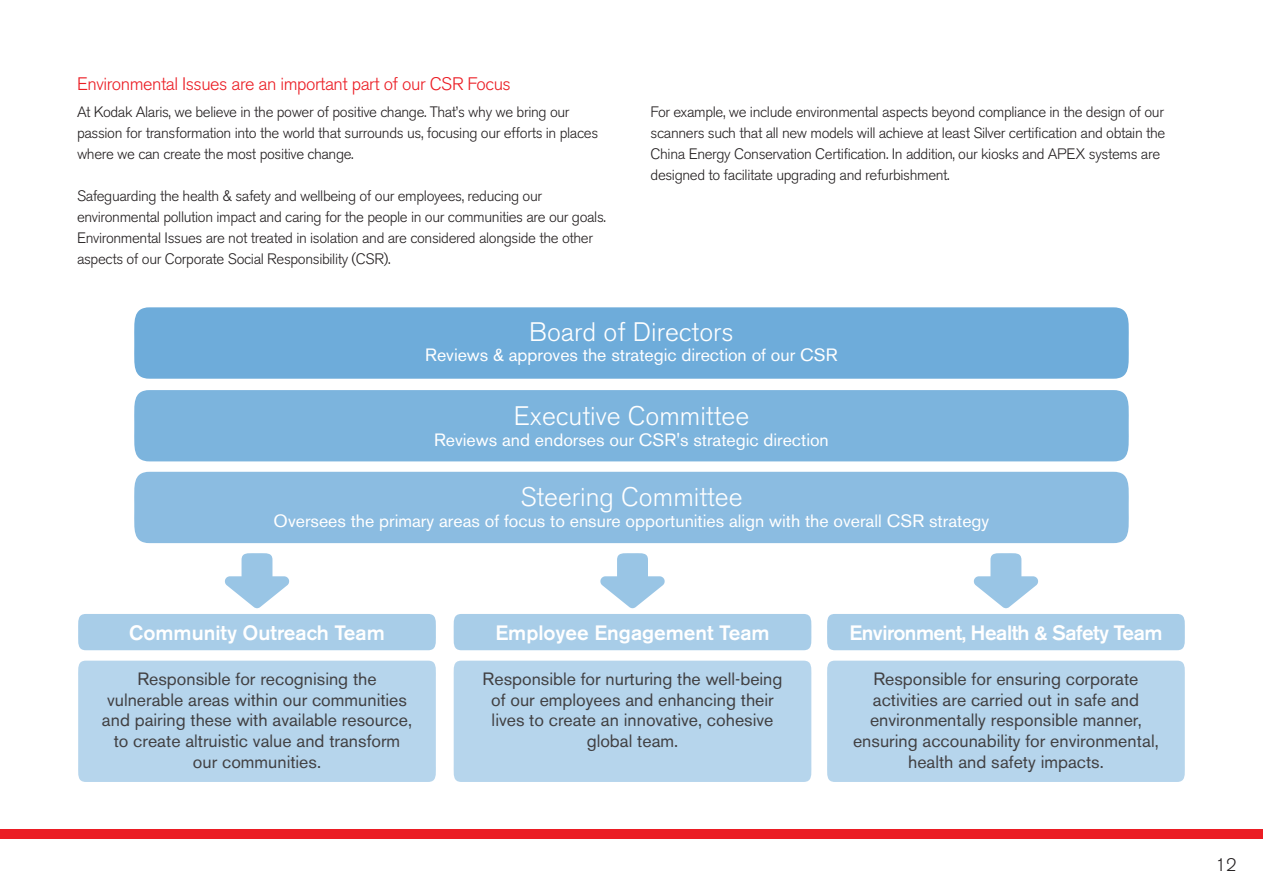
<style>
.page{position:relative;width:1263px;height:893px;background:#fff}
.page>*{position:absolute;margin:0;border:0;box-sizing:border-box;transform-origin:0 0}
.t1{font:300 26.55px "Akzidenz Grotesk BE";color:#fff}
.t2{font:500 20.7px "Akzidenz Grotesk BE";color:#fff}
.t3{font:500 20.7px "Akzidenz Grotesk BE";letter-spacing:-.025em;color:#fff}
.t4{font:300 18px "Akzidenz Grotesk BE";letter-spacing:-.025em;color:#eb1d24}
.t5{font:300 18px "Akzidenz Grotesk BE";color:#231f20}
.t6{font:17.7px/20.7px "Akzidenz Grotesk BE";color:#414042;text-align:center}
.t7{font:17.7px "Akzidenz Grotesk BE";color:#fff}
.t8{font:300 15px/21px "Akzidenz Grotesk BE";letter-spacing:-.025em;color:#231f20}
</style>
<div class="page">
<div style="left:134px;top:307px;width:995px;height:72px;background:#6eacda"></div>
<div style="left:134px;top:390px;width:995px;height:71px;background:#7cb4dd"></div>
<div style="left:134px;top:472px;width:995px;height:71px;background:#8bbce1"></div>
<div style="left:0;top:829px;width:1263px;height:9px;background:#eb1d24"></div>
<div style="left:827px;top:614px;width:358px;height:36px;background:#a8cde8"></div>
<div style="left:827px;top:661px;width:358px;height:121px;background:#b6d5ec"></div>
<div style="left:454px;top:614px;width:357px;height:36px;background:#a8cde8"></div>
<div style="left:454px;top:661px;width:357px;height:121px;background:#b6d5ec"></div>
<div style="left:78px;top:614px;width:358px;height:36px;background:#a8cde8"></div>
<div style="left:78px;top:661px;width:358px;height:121px;background:#b6d5ec"></div>
<svg style="left:225px;top:553px;width:64px;height:55px"></svg>
<svg style="left:600px;top:553px;width:65px;height:55px"></svg>
<svg style="left:974px;top:553px;width:64px;height:55px"></svg>
<p class="t4" style="left:77px;top:73px;width:435px">Environmental Issues are an important part of our CSR Focus</p>
<p class="t8" style="left:77px;top:101px;width:523px">At Kodak Alaris, we believe in the power of positive change. That’s why we bring our passion for transformation into the world that surrounds us, focusing our efforts in places where we can create the most positive change.</p>
<p class="t8" style="left:77px;top:185px;width:530px">Safeguarding the health &amp; safety and wellbeing of our employees, reducing our environmental pollution impact and caring for the people in our communities are our goals.<br>Environmental Issues are not treated in isolation and are considered alongside the other aspects of our Corporate Social Responsibility (CSR).</p>
<p class="t8" style="left:651px;top:101px;width:516px">For example, we include environmental aspects beyond compliance in the design of our scanners such that all new models will achieve at least Silver certification and obtain the China Energy Conservation Certification. In addition, our kiosks and APEX systems are designed to facilitate upgrading and refurbishment.</p>
<h1 class="t1" style="left:529px;top:317px;width:206px">Board of Directors</h1>
<p class="t7" style="left:425px;top:345px;width:414px">Reviews &amp; approves the strategic direction of our CSR</p>
<h1 class="t1" style="left:514px;top:401px;width:237px">Executive Committee</h1>
<p class="t7" style="left:434px;top:429px;width:396px">Reviews and endorses our CSR's strategic direction</p>
<h1 class="t1" style="left:520px;top:482px;width:224px">Steering Committee</h1>
<p class="t7" style="left:274px;top:510px;width:717px">Oversees the primary areas of focus to ensure opportunities align with the overall CSR strategy</p>
<h2 class="t2" style="left:129px;top:620px;width:257px">Community Outreach Team</h2>
<p class="t6" style="left:102px;top:668px;width:312px">Responsible for recognising the vulnerable areas within our communities and pairing these with available resource, to create altruistic value and transform our communities.</p>
<h2 class="t2" style="left:495px;top:620px;width:276px">Employee Engagement Team</h2>
<p class="t6" style="left:483px;top:668px;width:301px">Responsible for nurturing the well-being of our employees and enhancing their lives to create an innovative, cohesive global team.</p>
<h2 class="t3" style="left:849px;top:620px;width:314px">Environment, Health &amp; Safety Team</h2>
<p class="t6" style="left:853px;top:668px;width:307px">Responsible for ensuring corporate activities are carried out in safe and environmentally responsible manner, ensuring accounability for environmental, health and safety impacts.</p>
<p class="t5" style="left:1215px;top:855px;width:22px">12</p>
</div>
